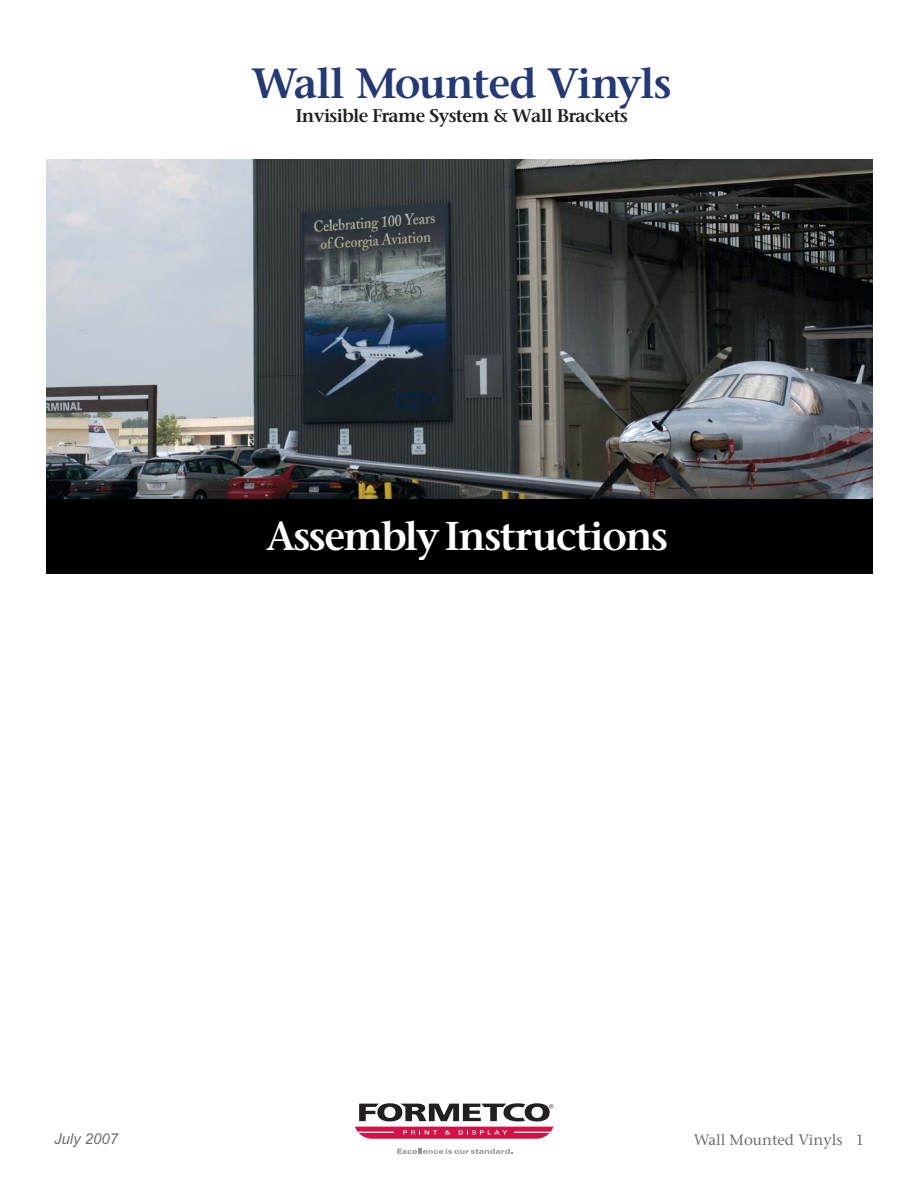
<style>
.page{position:relative;width:918px;height:1188px;background:#fff}
.page>*{position:absolute;margin:0;border:0;box-sizing:border-box;transform-origin:0 0}
.t1{font:600 42.3px "Stone Serif";letter-spacing:-.03em;color:#253975}
.t2{font:600 40.05px "Stone Serif";letter-spacing:-.04em;color:#fff}
.t3{font:600 18.3px "Stone Serif";letter-spacing:-.04em;color:#231f20}
.t4{font:15px "Stone Serif";color:#6d6e70}
.t5{font:italic 15px "Arial";color:#6d6e70}
</style>
<div class="page">
<svg style="left:397px;top:1149px;width:116px;height:5px"></svg>
<svg style="left:359px;top:1103px;width:194px;height:18px"></svg>
<svg style="left:355px;top:1127px;width:199px;height:12px;background:#d93561"></svg>
<img style="left:46px;top:159px;width:827px;height:340px">
<div style="left:46px;top:499px;width:827px;height:74px;background:#000"></div>
<h1 class="t1" style="left:252px;top:66px;width:421px">Wall Mounted Vinyls</h1>
<p class="t3" style="left:295px;top:108px;width:334px">Invisible Frame System &amp; Wall Brackets</p>
<h2 class="t2" style="left:266px;top:520px;width:404px">Assembly Instructions</h2>
<p class="t5" style="left:54px;top:1130px;width:66px">July 2007</p>
<p class="t4" style="left:694px;top:1134px;width:172px">Wall Mounted Vinyls 1</p>
</div>
